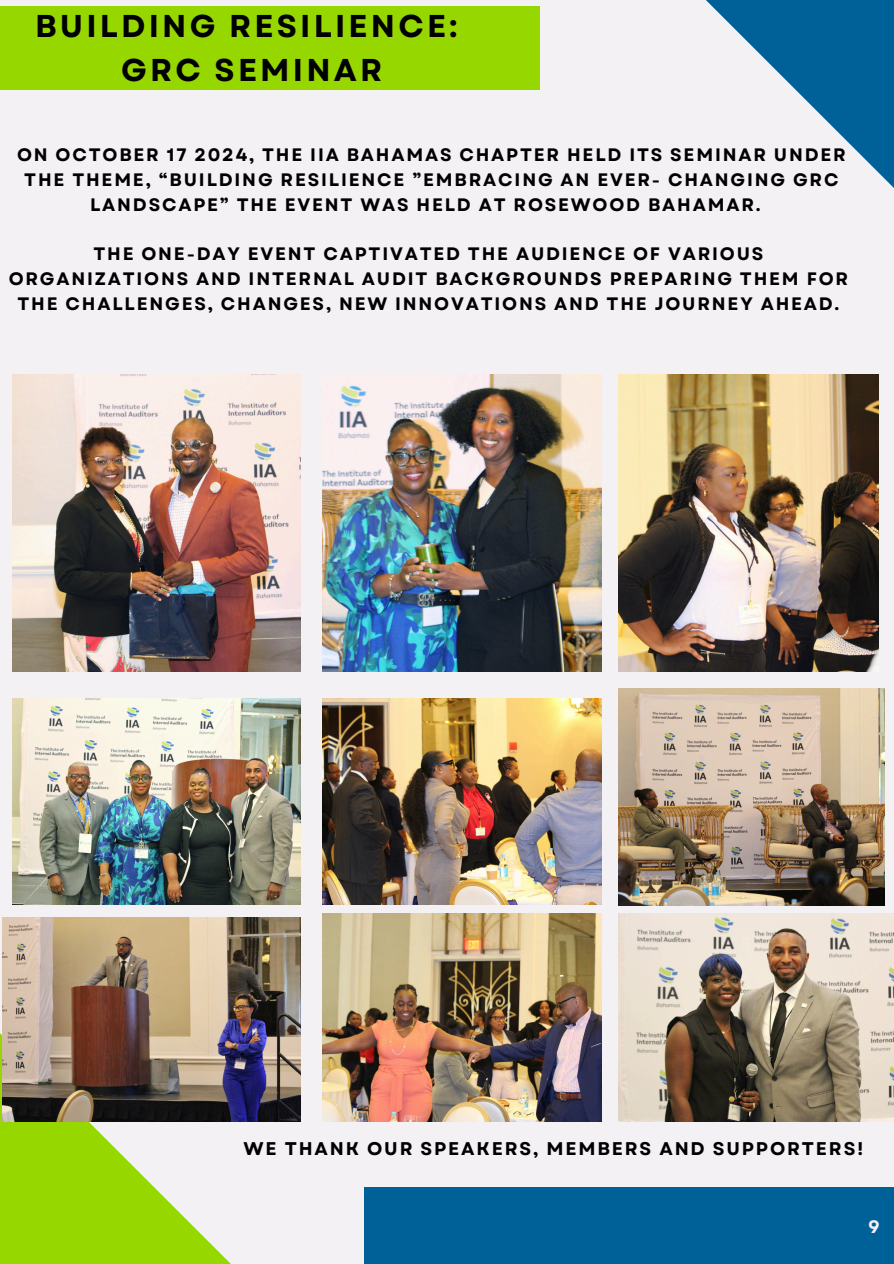
<style>
.page{position:relative;width:894px;height:1264px;background:#fff}
.page>*{position:absolute;margin:0;border:0;box-sizing:border-box;transform-origin:0 0}
.t1{font:700 31.5px/43.8px "Garet";letter-spacing:.1em;color:#000;text-align:center}
.t2{font:700 18.3px "Garet";letter-spacing:.1em;color:#000}
.t3{font:700 18px "Garet";letter-spacing:.1em;color:#000}
.t4{font:700 18px "Garet";color:#f4f1f4}
</style>
<div class="page">
<div style="left:0;top:0;width:893px;height:1263px;background:#f4f1f4"></div>
<svg style="left:0;top:1014px;width:364px;height:249px"></svg>
<svg style="left:706px;top:0;width:187px;height:187px"></svg>
<div style="left:0;top:6px;width:539px;height:83px;background:#97d700"></div>
<div style="left:364px;top:1186px;width:529px;height:77px;background:#006198"></div>
<img style="left:322px;top:375px;width:279px;height:297px">
<img style="left:12px;top:375px;width:288px;height:297px">
<img style="left:322px;top:699px;width:279px;height:205px">
<img style="left:618px;top:375px;width:259px;height:297px">
<img style="left:12px;top:699px;width:288px;height:205px">
<img style="left:3px;top:917px;width:297px;height:204px">
<img style="left:322px;top:913px;width:279px;height:208px">
<img style="left:618px;top:688px;width:266px;height:217px">
<img style="left:618px;top:913px;width:275px;height:208px">
<p class="t1" style="left:35px;top:5px;width:424px">BUILDING RESILIENCE:<br>GRC SEMINAR</p>
<p class="t3" style="left:17px;top:142px;width:830px">ON OCTOBER 17 2024, THE IIA BAHAMAS CHAPTER HELD ITS SEMINAR UNDER</p>
<p class="t3" style="left:24px;top:167px;width:815px">THE THEME, “BUILDING RESILIENCE ”EMBRACING AN EVER- CHANGING GRC</p>
<p class="t3" style="left:90px;top:192px;width:672px">LANDSCAPE” THE EVENT WAS HELD AT ROSEWOOD BAHAMAR.</p>
<p class="t3" style="left:93px;top:241px;width:671px">THE ONE-DAY EVENT CAPTIVATED THE AUDIENCE OF VARIOUS</p>
<p class="t3" style="left:9px;top:266px;width:840px">ORGANIZATIONS AND INTERNAL AUDIT BACKGROUNDS PREPARING THEM FOR</p>
<p class="t3" style="left:17px;top:291px;width:823px">THE CHALLENGES, CHANGES, NEW INNOVATIONS AND THE JOURNEY AHEAD.</p>
<p class="t2" style="left:243px;top:1135px;width:621px">WE THANK OUR SPEAKERS, MEMBERS AND SUPPORTERS!</p>
<h1 class="t4" style="left:867px;top:1213px;width:13px">9</h1>
</div>
